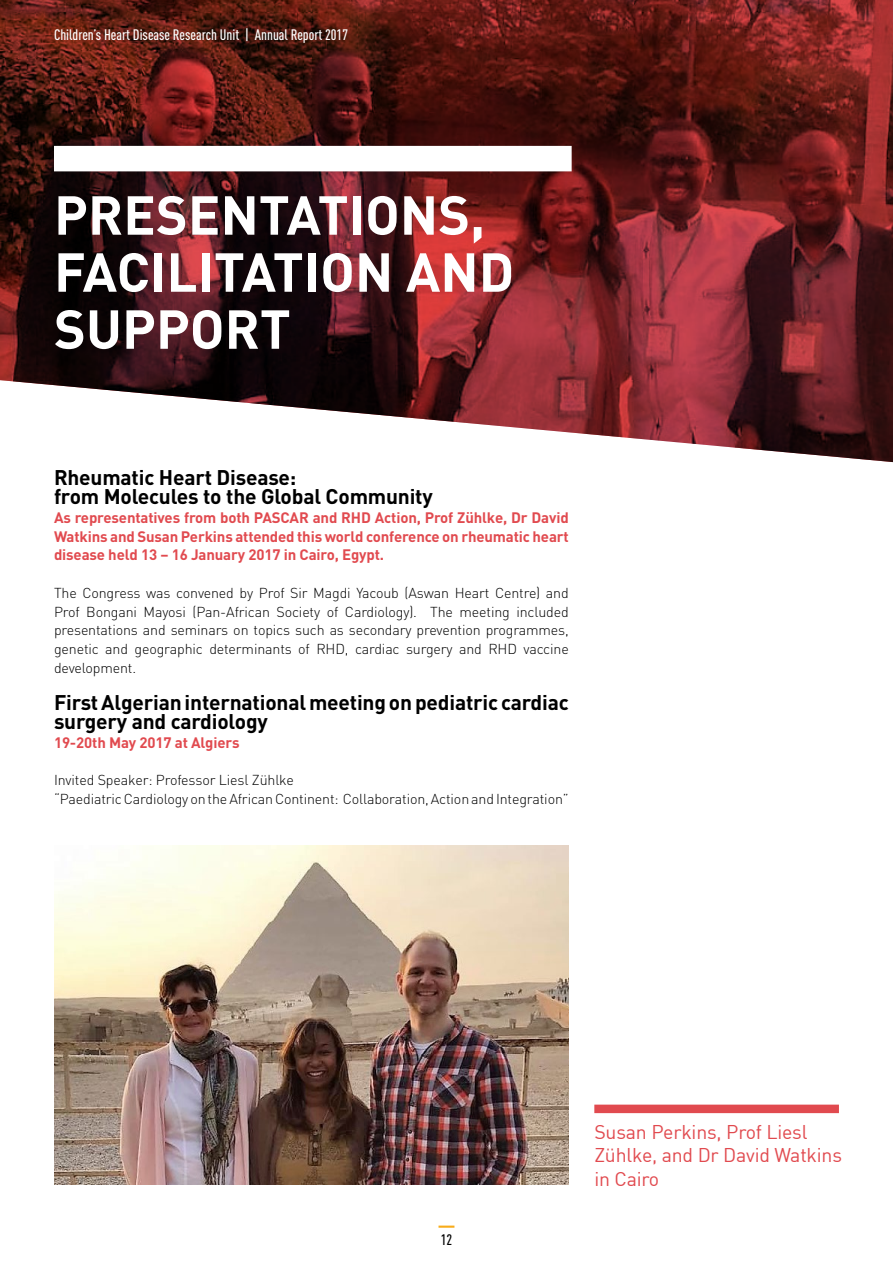
<style>
.page{position:relative;width:893px;height:1263px;background:#fff}
.page>*{position:absolute;margin:0;border:0;box-sizing:border-box;transform-origin:0 0}
.t1{font:700 54px/57px "DIN";color:#fff}
.t2{font:700 21px/18.8px "DIN";letter-spacing:-.01em;color:#000}
.t3{font:19.5px/23.4px "DIN";letter-spacing:-.01em;color:#e14a4f}
.t4{font:700 15px/18.8px "DIN";letter-spacing:-.01em;color:#e14a4f;text-align:justify}
.t5{font:500 15px "DIN Cond";color:#fff}
.t6{font:500 15px "DIN Cond";color:#000}
.t7{font:300 14.25px/18.8px "DIN";letter-spacing:-.01em;color:#000;text-align:justify}
</style>
<div class="page">
<hr style="left:438px;top:1225px;width:16px;height:3px;background:#f8ac1a">
<svg style="left:0;top:0;width:893px;height:462px;background:#672f2f"></svg>
<div style="left:54px;top:146px;width:518px;height:25px;background:#fff"></div>
<img style="left:54px;top:846px;width:515px;height:339px">
<div style="left:594px;top:1104px;width:245px;height:9px;background:#e14a4f"></div>
<p class="t5" style="left:54px;top:26px;width:296px">Children’s Heart Disease Research Unit | Annual Report 2017</p>
<h1 class="t1" style="left:54px;top:184px;width:462px">PRESENTATIONS,<br>FACILITATION AND<br>SUPPORT</h1>
<h2 class="t2" style="left:54px;top:467px;width:380px">Rheumatic Heart Disease:<br>from Molecules to the Global Community</h2>
<p class="t4" style="left:54px;top:507px;width:516px">As representatives from both PASCAR and RHD Action, Prof Zühlke, Dr David Watkins and Susan Perkins attended this world conference on rheumatic heart disease held 13 – 16 January 2017 in Cairo, Egypt.</p>
<p class="t7" style="left:54px;top:583px;width:516px">The Congress was convened by Prof Sir Magdi Yacoub (Aswan Heart Centre) and Prof Bongani Mayosi (Pan-African Society of Cardiology). The meeting included presentations and seminars on topics such as secondary prevention programmes, genetic and geographic determinants of RHD, cardiac surgery and RHD vaccine development.</p>
<h2 class="t2" style="left:54px;top:692px;width:516px">First Algerian international meeting on pediatric cardiac surgery and cardiology</h2>
<p class="t4" style="left:54px;top:732px;width:187px">19-20th May 2017 at Algiers</p>
<p class="t7" style="left:54px;top:771px;width:516px">Invited Speaker: Professor Liesl Zühlke<br>“Paediatric Cardiology on the African Continent: Collaboration, Action and Integration”</p>
<p class="t6" style="left:441px;top:1231px;width:13px">12</p>
<h3 class="t3" style="left:594px;top:1119px;width:249px">Susan Perkins, Prof Liesl<br>Zühlke, and Dr David Watkins in Cairo</h3>
</div>
